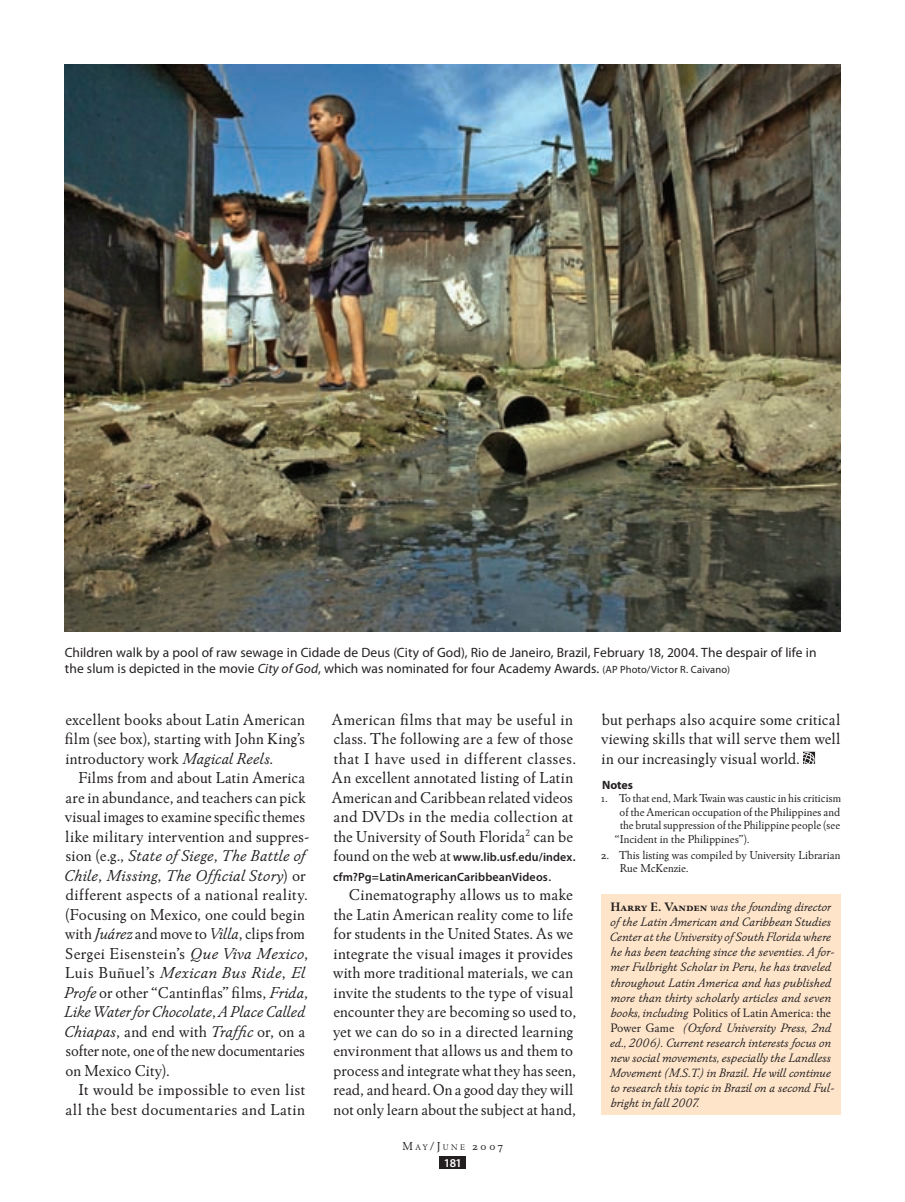
<style>
.page{position:relative;width:905px;height:1202px;background:#fff}
.page>*{position:absolute;margin:0;border:0;box-sizing:border-box;transform-origin:0 0}
.t1{font:16.5px/19.5px "Winchester New ITC";letter-spacing:.01em;color:#231f20;text-align:justify}
.t2{font:16.5px/19.5px "Winchester New ITC Book Italic OS";letter-spacing:.01em;color:#231f20}
.t3{font:13.5px/16.5px "Myriad Pro";letter-spacing:.005em;color:#231f20}
.t4{font:italic 12.75px/15px "Winchester New ITC";color:#231f20}
.t5{font:12px/13.5px "Winchester New ITC Book OS";color:#231f20}
.t6{font:600 12px/19.5px "Myriad Pro";letter-spacing:.01em;color:#231f20}
.t7{font:700 12px "Myriad Pro";color:#231f20}
.t8{font:600 12px "Myriad Pro";color:#fff}
.s1{font-style:italic}
.s2{font-size:10.5px}
.s3{font-family:"Winchester New ITC Book Italic OS"}
.s4{font-family:"Winchester New ITC"}
.s5{font-family:"Winchester New ITC";font-weight:400;font-size:16.5px}
.s6{font-size:8.4px}
.s7{font-family:"Winchester New ITC Bold SC";font-style:normal}
.s8{font-style:normal}
</style>
<div class="page">
<img style="left:64px;top:64px;width:776px;height:567px">
<div style="left:601px;top:894px;width:239px;height:220px;background:#fee5ca"></div>
<svg style="left:803px;top:751px;width:12px;height:13px"></svg>
<div style="left:440px;top:1156px;width:26px;height:12px;background:#231f20"></div>
<p class="t3" style="left:65px;top:643px;width:753px">Children walk by a pool of raw sewage in Cidade de Deus (City of God), Rio de Janeiro, Brazil, February 18, 2004. The despair of life in the slum is depicted in the movie <span class="s1">City of God</span>, which was nominated for four Academy Awards. <span class="s2">(AP Photo/Victor R. Caivano)</span></p>
<p class="t1" style="left:65px;top:709px;width:242px">excellent books about Latin American film (see box), starting with John King’s introductory work <span class="s3">Magical Reels</span>.</p>
<p class="t1" style="left:65px;top:768px;width:246px;text-align:center">Films from and about Latin America are in abundance, and teachers can pick visual images to examine specific themes like military intervention and suppres-</p>
<p class="t2" style="left:64px;top:846px;width:243px"><span class="s4">sion (e.g.,</span> State of Siege<span class="s4">,</span> The Battle of<br>Chile<span class="s4">,</span> Missing<span class="s4">,</span> The Official Story<span class="s4">) or</span></p>
<p class="t1" style="left:65px;top:885px;width:245px;text-align:left">different aspects of a national reality. (Focusing on Mexico, one could begin with <span class="s3">Juárez</span> and move to <span class="s3">Villa</span>, clips from Sergei Eisenstein’s <span class="s3">Que Viva Mexico</span>,</p>
<p class="t2" style="left:65px;top:963px;width:241px"><span class="s4">Luis Buñuel’s</span> Mexican Bus Ride<span class="s4">,</span> El</p>
<p class="t1" style="left:64px;top:982px;width:246px"><span class="s3">Profe</span> or other “Cantinflas” films, <span class="s3">Frida</span>,</p>
<p class="t2" style="left:64px;top:1002px;width:243px">Like Water for Chocolate<span class="s4">,</span> A Place Called</p>
<p class="t1" style="left:64px;top:1021px;width:243px"><span class="s3">Chiapas</span>, and end with <span class="s3">Traffic</span> or, on a softer note, one of the new documentaries on Mexico City).</p>
<p class="t1" style="left:65px;top:1080px;width:241px;text-align:right">It would be impossible to even list all the best documentaries and Latin</p>
<p class="t1" style="left:332px;top:709px;width:245px;text-align:left">American films that may be useful in class. The following are a few of those that I have used in different classes.<br>An excellent annotated listing of Latin American and Caribbean related videos and DVDs in the media collection at the University of South Florida<sup>2</sup> can be</p>
<p class="t6" style="left:333px;top:847px;width:244px"><span class="s5">found on the web at</span> www.lib.usf.edu/index. cfm?Pg=LatinAmericanCaribbeanVideos<span class="s5">.</span></p>
<p class="t1" style="left:333px;top:885px;width:245px;text-align:left;text-indent:16px">Cinematography allows us to make the Latin American reality come to life for students in the United States. As we integrate the visual images it provides with more traditional materials, we can invite the students to the type of visual encounter they are becoming so used to, yet we can do so in a directed learning environment that allows us and them to process and integrate what they has seen, read, and heard. On a good day they will not only learn about the subject at hand,</p>
<p class="t5" style="left:402px;top:1138px;width:102px">M<span class="s6">ay</span>/J<span class="s6">une</span> 2007</p>
<p class="t8" style="left:444px;top:1154px;width:20px">181</p>
<p class="t1" style="left:601px;top:709px;width:241px">but perhaps also acquire some critical viewing skills that will serve them well in our increasingly visual world.</p>
<p class="t7" style="left:602px;top:776px;width:33px">Notes</p>
<p class="t5" style="left:600px;top:791px;width:242px">1. To that end, Mark Twain was caustic in his criticism</p>
<p class="t5" style="left:619px;top:804px;width:222px">of the American occupation of the Philippines and</p>
<p class="t5" style="left:620px;top:818px;width:221px">the brutal suppression of the Philippine people (see</p>
<p class="t5" style="left:614px;top:831px;width:136px">“Incident in the Philippines”).</p>
<p class="t5" style="left:619px;top:848px;width:222px;text-indent:-19px">2. This listing was compiled by University Librarian<br>Rue McKenzie.</p>
<p class="t4" style="left:609px;top:899px;width:226px"><span class="s7">Harry E. Vanden</span> was the founding director of the Latin American and Caribbean Studies Center at the University of South Florida where he has been teaching since the seventies. A for&shy;mer Fulbright Scholar in Peru, he has traveled throughout Latin America and has published more than thirty scholarly articles and seven books, including <span class="s8">Politics of Latin America: the Power Game</span> (Oxford University Press, 2nd ed., 2006). Current research interests focus on new social movements, especially the Landless Movement (M.S.T.) in Brazil. He will continue to research this topic in Brazil on a second Ful&shy;bright in fall 2007.</p>
</div>
